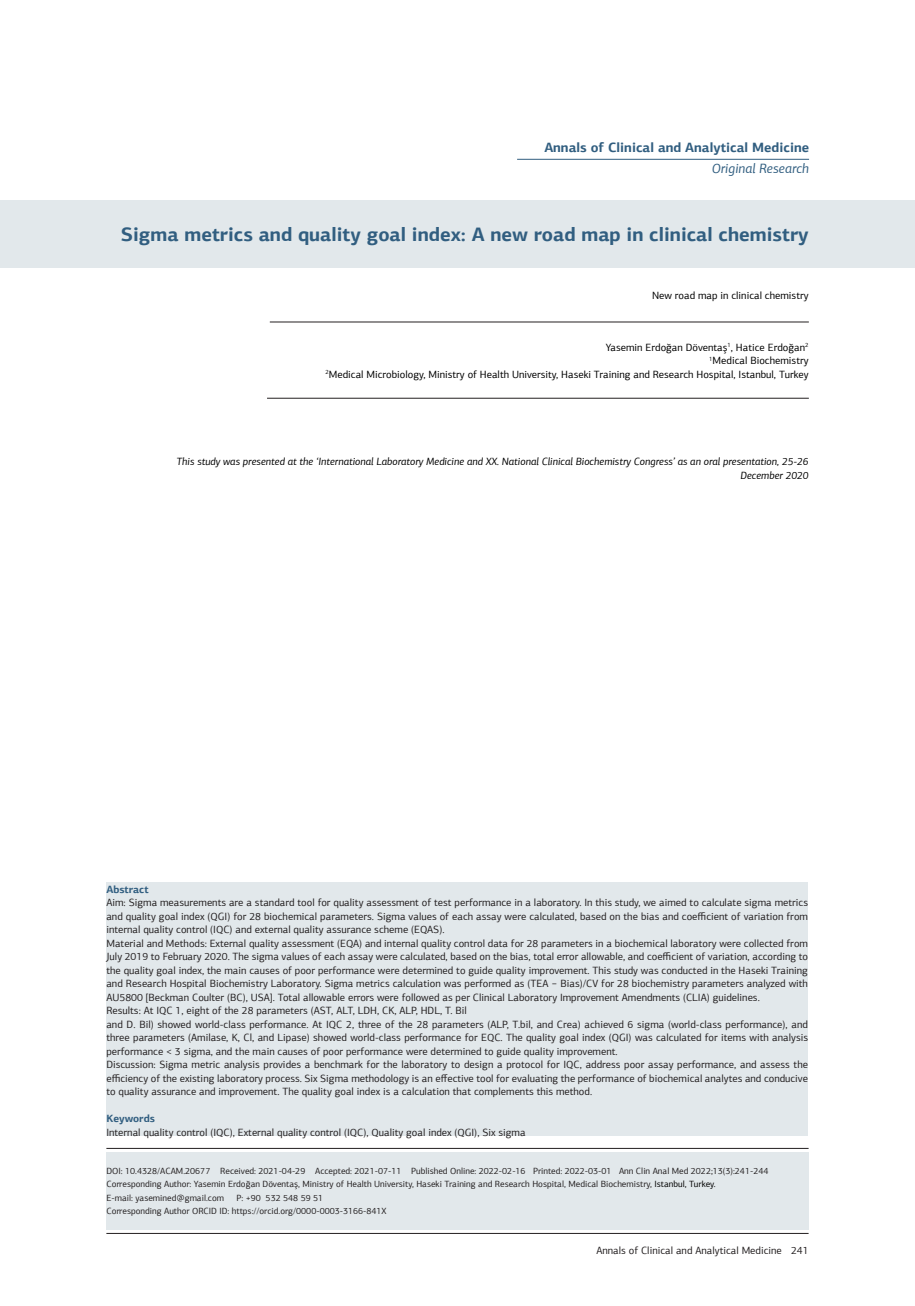
<style>
.page{position:relative;width:915px;height:1306px;background:#fff}
.page>*{position:absolute;margin:0;border:0;box-sizing:border-box;transform-origin:0 0}
.t1{font:700 19.5px "PF Agora Sans Pro";color:#315e80}
.t2{font:700 13.5px "PF Agora Sans Pro";color:#315e80}
.t3{font:italic 13.5px "PF Agora Sans Pro";color:#315e80}
.t4{font:10.5px/13.5px "PF Agora Sans Pro";color:#231f20;text-align:justify}
.t5{font:10.5px "PF Agora Sans Pro";color:#000}
.t6{font:italic 10.5px/13.5px "PF Agora Sans Pro";color:#000;text-align:right}
.t7{font:700 10.5px "PF Agora Sans Pro";color:#315e80}
.t8{font:9px "PF Agora Sans Pro";color:#231f20}
.s1{color:#000}
</style>
<div class="page">
<hr style="left:106px;top:1233px;width:702px;height:1px;background:#231f20">
<div style="left:0;top:200px;width:914px;height:68px;background:#e2e8eb"></div>
<hr style="left:106px;top:1148px;width:702px;height:1px;background:#231f20">
<hr style="left:270px;top:322px;width:538px;height:1px;background:#231f20">
<hr style="left:267px;top:398px;width:541px;height:1px;background:#231f20">
<hr style="left:517px;top:159px;width:291px;height:1px;background:#315e80">
<div style="left:106px;top:1151px;width:702px;height:78px;background:#e2e8eb"></div>
<div style="left:106px;top:882px;width:701px;height:253px;background:#e2e8eb"></div>
<p class="t2" style="left:544px;top:139px;width:266px">Annals of Clinical and Analytical Medicine</p>
<p class="t3" style="left:711px;top:160px;width:99px">Original Research</p>
<p class="t1" style="left:121px;top:222px;width:689px">Sigma metrics and quality goal index: A new road map in clinical chemistry</p>
<p class="t5" style="left:651px;top:289px;width:158px">New road map in clinical chemistry</p>
<p class="t5" style="left:605px;top:341px;width:204px">Yasemin Erdoğan Döventaş<sup>1</sup>, Hatice Erdoğan<sup>2</sup></p>
<p class="t5" style="left:709px;top:354px;width:101px"><sup>1</sup>Medical Biochemistry</p>
<p class="t5" style="left:325px;top:368px;width:484px"><sup>2</sup>Medical Microbiology, Ministry of Health University, Haseki Training and Research Hospital, Istanbul, Turkey</p>
<p class="t6" style="left:176px;top:455px;width:633px">This study was presented at the ‘International Laboratory Medicine and XX. National Clinical Biochemistry Congress’ as an oral presentation, 25-26<br>December 2020</p>
<p class="t7" style="left:106px;top:882px;width:44px">Abstract</p>
<p class="t4" style="left:106px;top:895px;width:703px">Aim: Sigma measurements are a standard tool for quality assessment of test performance in a laboratory. In this study, we aimed to calculate sigma metrics and quality goal index (QGI) for 28 biochemical parameters. Sigma values of each assay were calculated, based on the bias and coefficient of variation from internal quality control (IQC) and external quality assurance scheme (EQAS).</p>
<p class="t4" style="left:106px;top:936px;width:703px">Material and Methods: External quality assessment (EQA) and internal quality control data for 28 parameters in a biochemical laboratory were collected from July 2019 to February 2020. The sigma values of each assay were calculated, based on the bias, total error allowable, and coefficient of variation, according to the quality goal index, the main causes of poor performance were determined to guide quality improvement. This study was conducted in the Haseki Training and Research Hospital Biochemistry Laboratory. Sigma metrics calculation was performed as (TEA − Bias)/CV for 28 biochemistry parameters analyzed with AU5800 [Beckman Coulter (BC), USA]. Total allowable errors were followed as per Clinical Laboratory Improvement Amendments (CLIA) guidelines.</p>
<p class="t4" style="left:106px;top:1003px;width:362px">Results: At IQC 1, eight of the 28 parameters (AST, ALT, LDH, CK, ALP, HDL, T. Bil</p>
<p class="t4" style="left:106px;top:1017px;width:703px">and D. Bil) showed world-class performance. At IQC 2, three of the 28 parameters (ALP, T.bil, and Crea) achieved 6 sigma (world-class performance), and three parameters (Amilase, K, Cl, and Lipase) showed world-class performance for EQC. The quality goal index (QGI) was calculated for items with analysis performance &lt; 3 sigma, and the main causes of poor performance were determined to guide quality improvement.</p>
<p class="t4" style="left:106px;top:1057px;width:703px">Discussion: Sigma metric analysis provides a benchmark for the laboratory to design a protocol for IQC, address poor assay performance, and assess the efficiency of the existing laboratory process. Six Sigma methodology is an effective tool for evaluating the performance of biochemical analytes and conducive to quality assurance and improvement. The quality goal index is a calculation that complements this method.</p>
<p class="t7" style="left:106px;top:1112px;width:50px">Keywords</p>
<p class="t4" style="left:106px;top:1125px;width:420px">Internal quality control (IQC), External quality control (IQC), Quality goal index (QGI), Six sigma</p>
<p class="t8" style="left:106px;top:1165px;width:663px">DOI: 10.4328/ACAM.20677 Received: 2021-04-29 Accepted: 2021-07-11 Published Online: 2022-02-16 Printed: 2022-03-01 Ann Clin Anal Med 2022;13(3):241-244</p>
<p class="t8" style="left:106px;top:1178px;width:610px">Corresponding Author: Yasemin Erdoğan Döventaş, Ministry of Health University, Haseki Training and Research Hospital, Medical Biochemistry, <span class="s1">Istanbul, Turkey.</span></p>
<p class="t8" style="left:106px;top:1192px;width:119px">E-mail: yasemined@gmail.com</p>
<p class="t8" style="left:236px;top:1192px;width:88px">P: +90 532 548 59 51</p>
<p class="t8" style="left:106px;top:1205px;width:281px">Corresponding Author ORCID ID: https://orcid.org/0000-0003-3166-841X</p>
<p class="t4" style="left:596px;top:1243px;width:213px">Annals of Clinical and Analytical Medicine 241</p>
</div>
